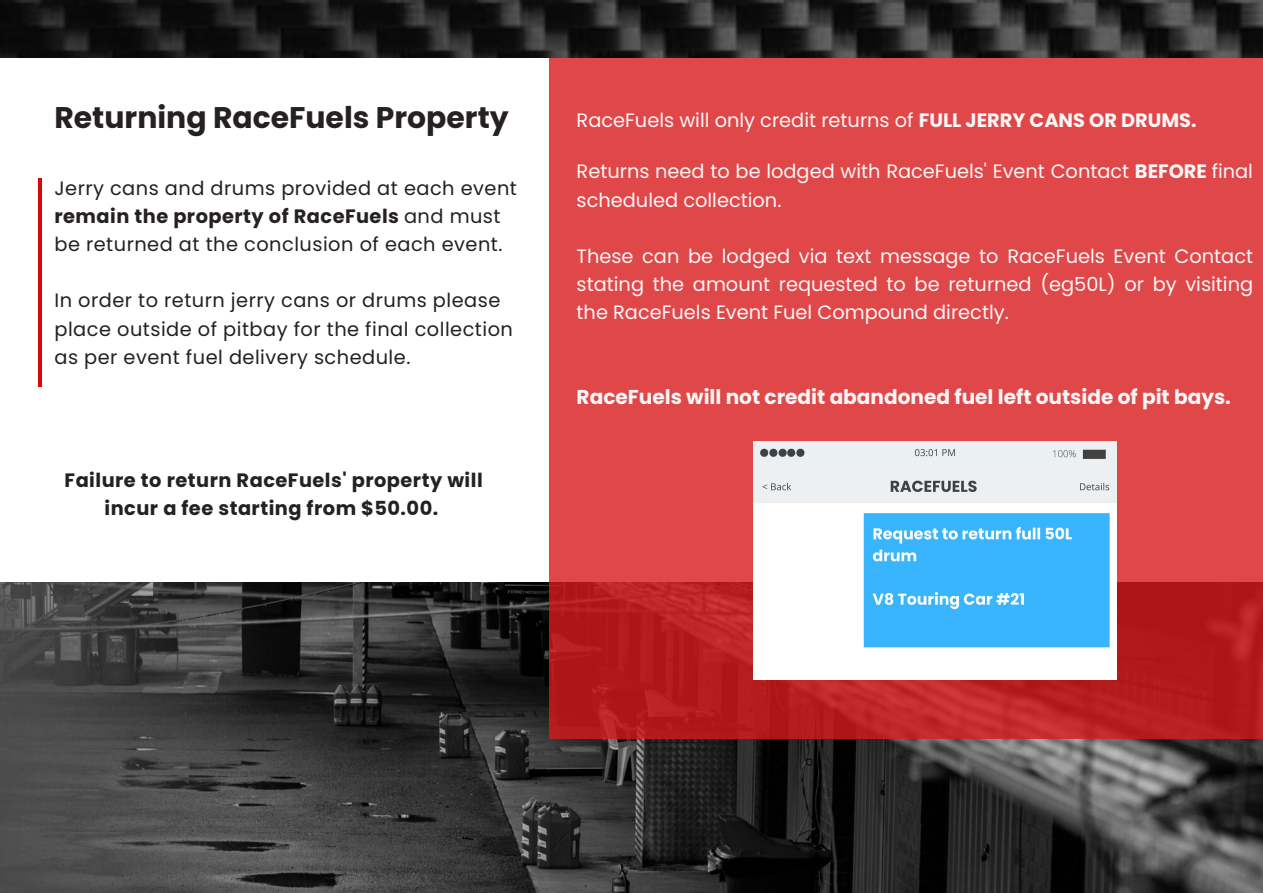
<style>
.page{position:relative;width:1263px;height:893px;background:#fff}
.page>*{position:absolute;margin:0;border:0;box-sizing:border-box;transform-origin:0 0}
.t1{font:700 29.85px "Poppins";color:#252021}
.t2{font:700 20.1px "Poppins";color:#f6f6f6}
.t3{font:19.35px/28.1px "Poppins";color:#f6f6f6}
.t4{font:19.35px/28.1px "Poppins";letter-spacing:.025em;color:#252021}
.t5{font:700 19.35px/28.1px "Poppins";letter-spacing:.025em;color:#252021;text-align:center}
.s1{font-weight:700}
</style>
<div class="page">
<img style="left:0;top:583px;width:1263px;height:310px">
<svg style="left:549px;top:57px;width:714px;height:681px;background:#d73f41"></svg>
<img style="left:0;top:0;width:1263px;height:57px">
<hr style="left:39px;top:178px;width:3px;height:208px;background:#d60808">
<img style="left:754px;top:441px;width:362px;height:238px">
<h1 class="t1" style="left:54px;top:96px;width:456px">Returning RaceFuels Property</h1>
<p class="t3" style="left:577px;top:106px;width:621px">RaceFuels will only credit returns of <span class="s1">FULL JERRY CANS OR DRUMS.</span></p>
<p class="t3" style="left:577px;top:157px;width:678px">Returns need to be lodged with RaceFuels' Event Contact <span class="s1">BEFORE</span> final scheduled collection.</p>
<p class="t4" style="left:54px;top:174px;width:464px">Jerry cans and drums provided at each event <span class="s1">remain the property of RaceFuels</span> and must be returned at the conclusion of each event.</p>
<p class="t3" style="left:577px;top:242px;width:678px;text-align:justify">These can be lodged via text message to RaceFuels Event Contact stating the amount requested to be returned (eg50L) or by visiting the RaceFuels Event Fuel Compound directly.</p>
<p class="t4" style="left:54px;top:287px;width:460px">In order to return jerry cans or drums please place outside of pitbay for the final collection as per event fuel delivery schedule.</p>
<p class="t5" style="left:65px;top:466px;width:420px">Failure to return RaceFuels' property will incur a fee starting from $50.00.</p>
<p class="t2" style="left:577px;top:383px;width:656px">RaceFuels will not credit abandoned fuel left outside of pit bays.</p>
</div>
